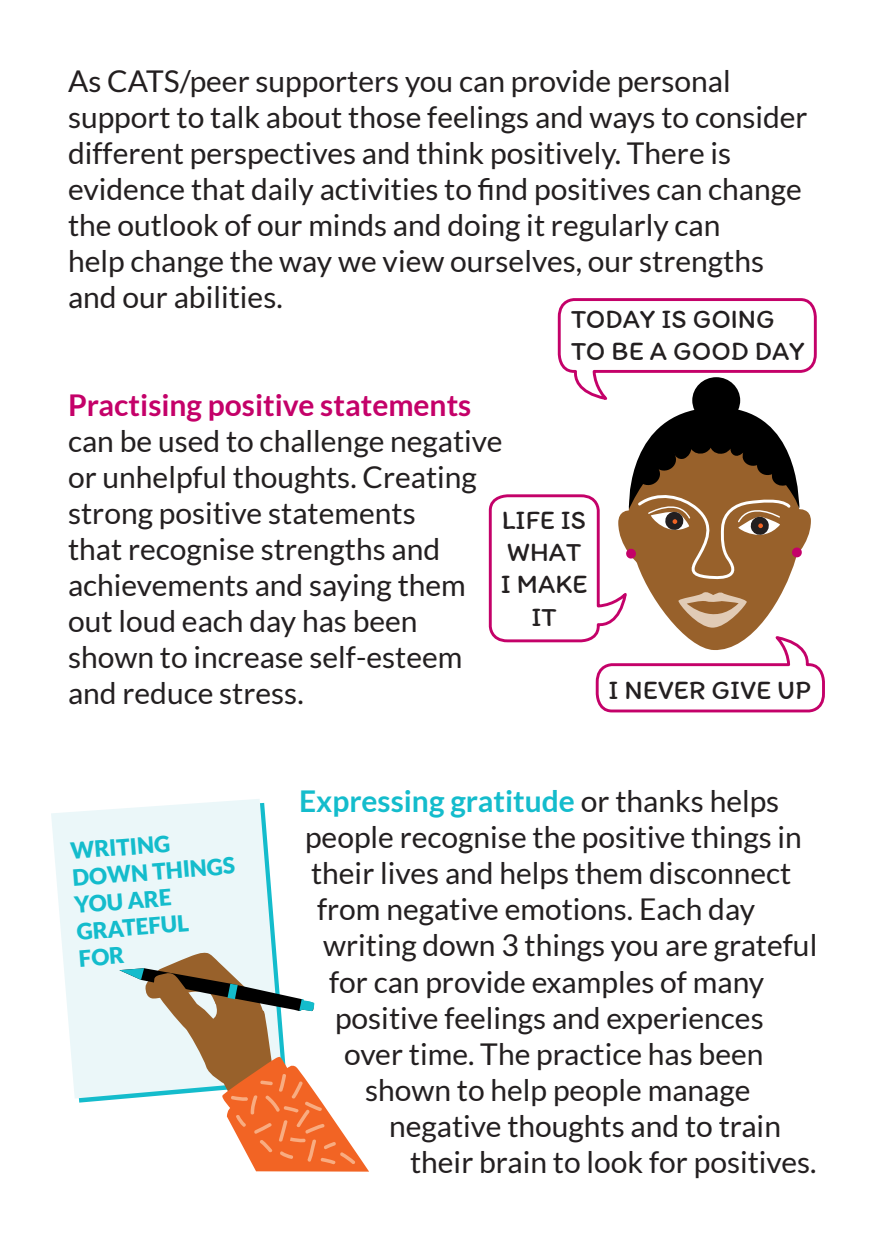
<style>
.page{position:relative;width:893px;height:1259px;background:#fff}
.page>*{position:absolute;margin:0;border:0;box-sizing:border-box;transform-origin:0 0}
.t1{font:30px/36px "Lato";color:#231f20}
.t2{font:700 30px "Lato";color:#14bccc}
.t3{font:700 30px "Lato";color:#c40169}
.t4{font:27px/32.4px "Itim";color:#231f20}
.t5{font:900 22.5px/27px "Lato";color:#14bccc}
.s1{font-weight:400;color:#231f20}
</style>
<div class="page">
<svg style="left:51px;top:799px;width:226px;height:299px;background:#eaf7f9"></svg>
<svg style="left:119px;top:952px;width:250px;height:219px"></svg>
<svg style="left:488px;top:298px;width:337px;height:415px"></svg>
<p class="t1" style="left:68px;top:63px;width:741px">As CATS/peer supporters you can provide personal support to talk about those feelings and ways to consider different perspectives and think positively. There is evidence that daily activities to find positives can change the outlook of our minds and doing it regularly can<br>help change the way we view ourselves, our strengths and our abilities.</p>
<p class="t4" style="left:571px;top:304px;width:235px">TODAY IS GOING<br>TO BE A GOOD DAY</p>
<p class="t3" style="left:68px;top:388px;width:405px">Practising positive statements</p>
<p class="t1" style="left:68px;top:423px;width:436px">can be used to challenge negative or unhelpful thoughts. Creating strong positive statements<br>that recognise strengths and achievements and saying them out loud each day has been shown to increase self-esteem and reduce stress.</p>
<p class="t4" style="left:501px;top:505px;width:88px;text-align:center">LIFE IS<br>WHAT<br>I MAKE<br>IT</p>
<p class="t4" style="left:608px;top:676px;width:204px">I NEVER GIVE UP</p>
<p class="t5" style="left:68px;top:837px;width:165px;rotate:-5deg">WRITING<br>DOWN THINGS<br>YOU ARE<br>GRATEFUL<br>FOR</p>
<p class="t2" style="left:299px;top:784px;width:482px">Expressing gratitude <span class="s1">or thanks helps</span></p>
<p class="t1" style="left:305px;top:819px;width:498px">people recognise the positive things in</p>
<p class="t1" style="left:311px;top:855px;width:482px">their lives and helps them disconnect</p>
<p class="t1" style="left:317px;top:891px;width:439px">from negative emotions. Each day</p>
<p class="t1" style="left:323px;top:927px;width:496px">writing down 3 things you are grateful</p>
<p class="t1" style="left:329px;top:963px;width:437px">for can provide examples of many</p>
<p class="t1" style="left:335px;top:999px;width:430px">positive feelings and experiences</p>
<p class="t1" style="left:344px;top:1035px;width:421px">over time. The practice has been</p>
<p class="t1" style="left:365px;top:1071px;width:387px">shown to help people manage</p>
<p class="t1" style="left:389px;top:1107px;width:393px">negative thoughts and to train</p>
<p class="t1" style="left:410px;top:1143px;width:408px">their brain to look for positives.</p>
</div>
